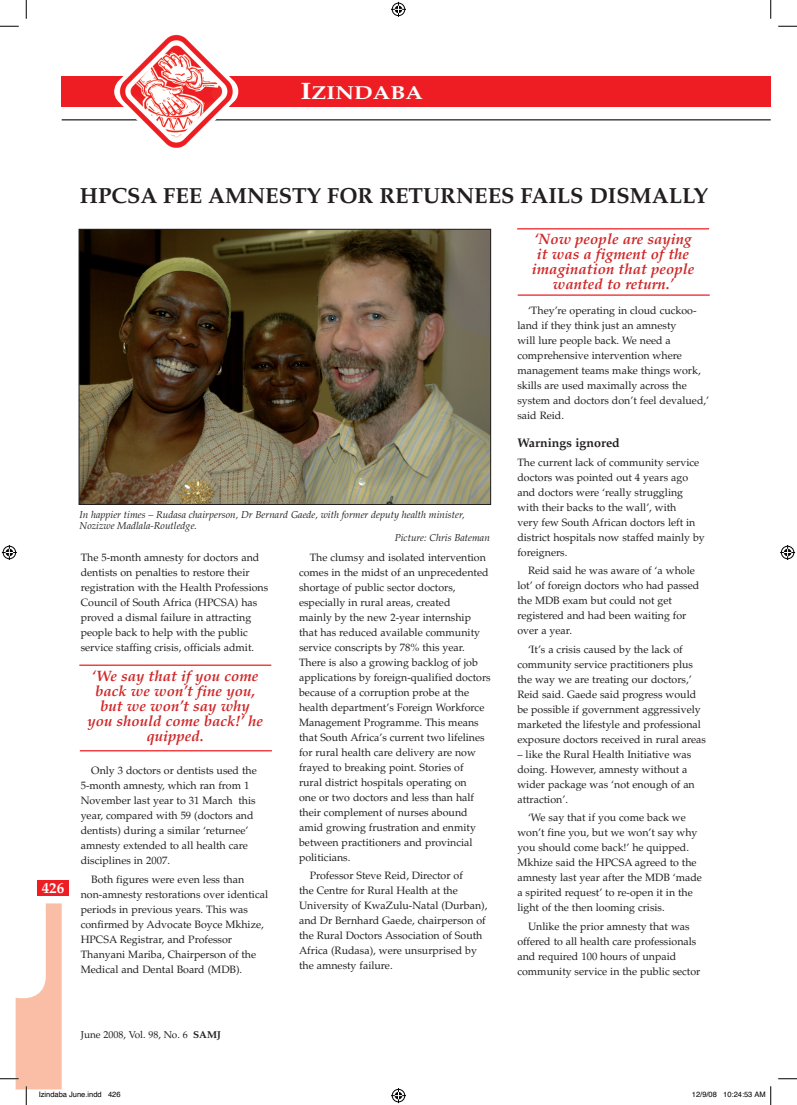
<style>
.page{position:relative;width:797px;height:1105px;background:#fff}
.page>*{position:absolute;margin:0;border:0;box-sizing:border-box;transform-origin:0 0}
.t1{font:700 21.88px "Palatino";color:#231f20}
.t2{font:700 18.75px "Palatino";color:#fff;scale:1.2 1}
.t3{font:italic 700 15px/15px "Palatino";color:#cf2728;text-align:center}
.t4{font:700 15px "Palatino";color:#fff}
.t5{font:700 12.5px "Palatino";color:#231f20}
.t6{font:10.62px/15px "Palatino";color:#231f20}
.t7{font:italic 10px "Palatino";color:#231f20}
.t8{font:10px "Palatino";color:#231f20}
.t9{font:7.5px "Helvetica";color:#000}
.s1{font-size:23.75px}
.s2{font-weight:700}
</style>
<div class="page">
<div style="left:62px;top:77px;width:708px;height:30px;background:#ee1d23"></div>
<hr style="left:62px;top:119px;width:708px;height:1px;background:#231f20">
<div style="left:38px;top:880px;width:31px;height:16px;background:#ee1d23"></div>
<img style="left:114px;top:34px;width:124px;height:114px">
<hr style="left:79px;top:665px;width:192px;height:1px;background:#ee1d23">
<hr style="left:80px;top:750px;width:192px;height:1px;background:#ee1d23">
<hr style="left:517px;top:228px;width:192px;height:1px;background:#ee1d23">
<hr style="left:517px;top:294px;width:192px;height:2px;background:#ee1d23">
<img style="left:81px;top:231px;width:408px;height:272px">
<div style="left:79px;top:229px;width:412px;height:276px;border:1px solid #231f20"></div>
<svg style="left:0;top:25px;width:19px;height:2px"></svg>
<svg style="left:778px;top:25px;width:19px;height:2px"></svg>
<svg style="left:778px;top:1078px;width:19px;height:1px"></svg>
<svg style="left:25px;top:0;width:2px;height:19px"></svg>
<svg style="left:770px;top:0;width:1px;height:19px"></svg>
<svg style="left:391px;top:2px;width:15px;height:15px"></svg>
<svg style="left:391px;top:1088px;width:15px;height:15px"></svg>
<svg style="left:2px;top:545px;width:15px;height:15px"></svg>
<svg style="left:780px;top:545px;width:15px;height:15px"></svg>
<svg style="left:0;top:903px;width:62px;height:202px"></svg>
<svg style="left:770px;top:1086px;width:1px;height:19px"></svg>
<h2 class="t2" style="left:300px;top:82px;width:103px"><span class="s1">I</span>ZINDABA</h2>
<h1 class="t1" style="left:80px;top:182px;width:146px">HPCSA FEE AMNESTY</h1>
<h1 class="t1" style="left:327px;top:182px;width:68px">FOR RET</h1>
<h1 class="t1" style="left:423px;top:182px;width:33px">URNEES</h1>
<h1 class="t1" style="left:520px;top:182px;width:25px">FAILS</h1>
<h1 class="t1" style="left:589px;top:182px;width:16px">DISMALLY</h1>
<h3 class="t4" style="left:42px;top:879px;width:24px">426</h3>
<p class="t7" style="left:80px;top:509px;width:386px">In happier times – Rudasa chairperson, Dr Bernard Gaede, with former deputy health minister,</p>
<p class="t7" style="left:80px;top:520px;width:119px">Nozizwe Madlala-Routledge.</p>
<p class="t7" style="left:395px;top:531px;width:97px">Picture: Chris Bateman</p>
<p class="t6" style="left:81px;top:550px;width:189px">The 5-month amnesty for doctors and dentists on penalties to restore their registration with the Health Professions Council of South Africa (HPCSA) has proved a dismal failure in attracting people back to help with the public service staffing crisis, officials admit.</p>
<h3 class="t3" style="left:87px;top:669px;width:177px">‘We say that if you come back we won’t fine you, but we won’t say why you should come back!’ he quipped.</h3>
<p class="t6" style="left:81px;top:763px;width:178px;text-indent:11px">Only 3 doctors or dentists used the 5-month amnesty, which ran from 1<br>November last year to 31 March this year, compared with 59 (doctors and dentists) during a similar ‘returnee’ amnesty extended to all health care disciplines in 2007.</p>
<p class="t6" style="left:81px;top:872px;width:189px;text-indent:11px">Both figures were even less than non-amnesty restorations over identical periods in previous years. This was confirmed by Advocate Boyce Mkhize, HPCSA Registrar, and Professor Thanyani Mariba, Chairperson of the Medical and Dental Board (MDB).</p>
<p class="t6" style="left:299px;top:550px;width:193px;text-indent:11px">The clumsy and isolated intervention comes in the midst of an unprecedented shortage of public sector doctors, especially in rural areas, created<br>mainly by the new 2-year internship that has reduced available community service conscripts by 78% this year.<br>There is also a growing backlog of job applications by foreign-qualified doctors because of a corruption probe at the health department’s Foreign Workforce Management Programme. This means that South Africa’s current two lifelines for rural health care delivery are now frayed to breaking point. Stories of<br>rural district hospitals operating on<br>one or two doctors and less than half their complement of nurses abound amid growing frustration and enmity between practitioners and provincial politicians.</p>
<p class="t6" style="left:299px;top:868px;width:190px;text-indent:11px">Professor Steve Reid, Director of<br>the Centre for Rural Health at the University of KwaZulu-Natal (Durban), and Dr Bernhard Gaede, chairperson of the Rural Doctors Association of South Africa (Rudasa), were unsurprised by the amnesty failure.</p>
<p class="t8" style="left:81px;top:1029px;width:142px">June 2008, Vol. 98, No. 6 <span class="s2">SAMJ</span></p>
<h3 class="t3" style="left:532px;top:232px;width:164px">‘Now people are saying it was a figment of the imagination that people wanted to return.’</h3>
<p class="t6" style="left:517px;top:303px;width:193px;text-indent:11px">‘They’re operating in cloud cuckoo&shy;land if they think just an amnesty<br>will lure people back. We need a comprehensive intervention where management teams make things work, skills are used maximally across the system and doctors don’t feel devalued,’ said Reid.</p>
<p class="t5" style="left:517px;top:435px;width:104px">WARNINGS IGNORED</p>
<p class="t6" style="left:517px;top:455px;width:189px">The current lack of community service doctors was pointed out 4 years ago and doctors were ‘really struggling with their backs to the wall’, with<br>very few South African doctors left in district hospitals now staffed mainly by foreigners.</p>
<p class="t6" style="left:517px;top:563px;width:183px;text-indent:11px">Reid said he was aware of ‘a whole lot’ of foreign doctors who had passed the MDB exam but could not get registered and had been waiting for over a year.</p>
<p class="t6" style="left:517px;top:642px;width:190px;text-indent:11px">‘It’s a crisis caused by the lack of community service practitioners plus the way we are treating our doctors,’ Reid said. Gaede said progress would be possible if government aggressively marketed the lifestyle and professional exposure doctors received in rural areas</p>
<p class="t6" style="left:517px;top:747px;width:179px">– like the Rural Health Initiative was doing. However, amnesty without a wider package was ‘not enough of an attraction’.</p>
<p class="t6" style="left:517px;top:810px;width:186px;text-indent:11px">‘We say that if you come back we won’t fine you, but we won’t say why you should come back!’ he quipped.<br>Mkhize said the HPCSA agreed to the amnesty last year after the MDB ‘made a spirited request’ to re-open it in the light of the then looming crisis.</p>
<p class="t6" style="left:517px;top:919px;width:184px;text-indent:11px">Unlike the prior amnesty that was offered to all health care professionals and required 100 hours of unpaid community service in the public sector</p>
<p class="t9" style="left:39px;top:1090px;width:83px">Izindaba June.indd 426</p>
<p class="t9" style="left:692px;top:1090px;width:75px">12/9/08 10:24:53 AM</p>
</div>
